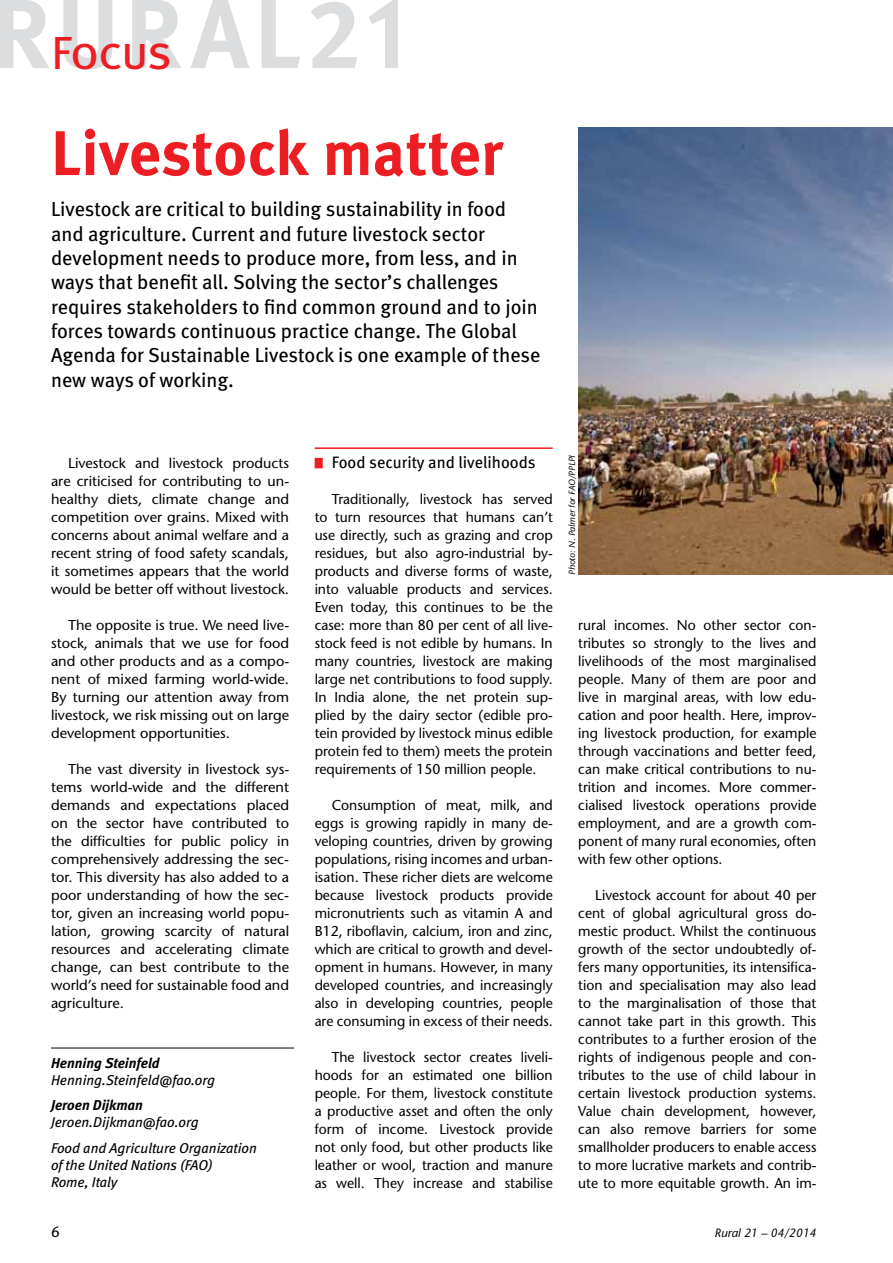
<style>
.page{position:relative;width:893px;height:1263px;background:#fff}
.page>*{position:absolute;margin:0;border:0;box-sizing:border-box;transform-origin:0 0}
.t1{font:700 63px "Meta Pro";letter-spacing:-.005em;color:#ed1d24}
.t2{font:46.5px "Meta Pro";letter-spacing:-.04em;color:#ed1d24}
.t3{font:20.25px/24.3px "Meta";color:#000}
.t4{font:16.5px "Meta";color:#000}
.t5{font:500 15px "Stone Sans Std";color:#000}
.t6{font:500 14.25px/18px "Stone Sans Std";color:#000;text-align:justify}
.t7{font:italic 14.25px/25.7px "Meta";color:#000}
.t8{font:italic 700 14.25px "Meta";color:#000}
.t9{font:italic 500 12px "Stone Sans Std";color:#000}
.t10{font:italic 9px "Stone Sans";color:#000}
</style>
<div class="page">
<svg style="left:0;top:0;width:398px;height:69px"></svg>
<hr style="left:315px;top:447px;width:238px;height:2px;background:#ed1d24">
<div style="left:315px;top:458px;width:8px;height:10px;background:#ed1d24"></div>
<hr style="left:51px;top:1048px;width:243px;height:1px;background:#000">
<img style="left:578px;top:128px;width:315px;height:447px">
<h2 class="t2" style="left:51px;top:23px;width:123px">Focus</h2>
<h1 class="t1" style="left:51px;top:113px;width:454px">Livestock matter</h1>
<p class="t3" style="left:51px;top:197px;width:491px">Livestock are critical to building sustainability in food and agriculture. Current and future livestock sector development needs to produce more, from less, and in ways that benefit all. Solving the sector’s challenges requires stakeholders to find common ground and to join forces towards continuous practice change. The Global Agenda for Sustainable Livestock is one example of these new ways of working.</p>
<p class="t6" style="left:51px;top:454px;width:240px;text-indent:17px">Livestock and livestock products are criticised for contributing to un&shy;healthy diets, climate change and competition over grains. Mixed with concerns about animal welfare and a recent string of food safety scandals, it sometimes appears that the world would be better off without livestock.</p>
<p class="t6" style="left:51px;top:616px;width:240px;text-indent:17px">The opposite is true. We need live&shy;stock, animals that we use for food and other products and as a compo&shy;nent of mixed farming world-wide.<br>By turning our attention away from livestock, we risk missing out on large development opportunities.</p>
<p class="t6" style="left:51px;top:760px;width:240px;text-indent:17px">The vast diversity in livestock sys&shy;tems world-wide and the different demands and expectations placed on the sector have contributed to the difficulties for public policy in comprehensively addressing the sec&shy;tor. This diversity has also added to a poor understanding of how the sec&shy;tor, given an increasing world popu&shy;lation, growing scarcity of natural resources and accelerating climate change, can best contribute to the world’s need for sustainable food and agriculture.</p>
<p class="t8" style="left:51px;top:1053px;width:110px">Henning Steinfeld</p>
<p class="t7" style="left:51px;top:1066px;width:166px">Henning.Steinfeld@fao.org</p>
<p class="t8" style="left:51px;top:1096px;width:93px">Jeroen Dijkman</p>
<p class="t7" style="left:51px;top:1109px;width:207px">Jeroen.Dijkman@fao.org<br>Food and Agriculture Organization</p>
<p class="t7" style="left:51px;top:1156px;width:163px;line-height:17.1px">of the United Nations (FAO)<br>Rome, Italy</p>
<p class="t4" style="left:332px;top:452px;width:205px">Food security and livelihoods</p>
<p class="t6" style="left:315px;top:490px;width:240px;text-indent:17px">Traditionally, livestock has served to turn resources that humans can’t use directly, such as grazing and crop residues, but also agro-industrial by&shy;products and diverse forms of waste, into valuable products and services.<br>Even today, this continues to be the case: more than 80 per cent of all live&shy;stock feed is not edible by humans. In many countries, livestock are making large net contributions to food supply.<br>In India alone, the net protein sup&shy;plied by the dairy sector (edible pro&shy;tein provided by livestock minus edible protein fed to them) meets the protein requirements of 150 million people.</p>
<p class="t6" style="left:315px;top:796px;width:240px;text-indent:17px">Consumption of meat, milk, and eggs is growing rapidly in many de&shy;veloping countries, driven by growing populations, rising incomes and urban&shy;isation. These richer diets are welcome because livestock products provide micronutrients such as vitamin A and B12, riboflavin, calcium, iron and zinc, which are critical to growth and devel&shy;opment in humans. However, in many developed countries, and increasingly also in developing countries, people are consuming in excess of their needs.</p>
<p class="t6" style="left:315px;top:1048px;width:240px;text-indent:17px">The livestock sector creates liveli&shy;hoods for an estimated one billion people. For them, livestock constitute a productive asset and often the only form of income. Livestock provide not only food, but other products like leather or wool, traction and manure as well. They increase and stabilise</p>
<p class="t10" style="left:567px;top:575px;width:121px;rotate:-90deg">Photo: N. Palmer for FAO/PPLPI</p>
<p class="t6" style="left:578px;top:616px;width:240px">rural incomes. No other sector con&shy;tributes so strongly to the lives and livelihoods of the most marginalised people. Many of them are poor and live in marginal areas, with low edu&shy;cation and poor health. Here, improv&shy;ing livestock production, for example through vaccinations and better feed, can make critical contributions to nu&shy;trition and incomes. More commer&shy;cialised livestock operations provide employment, and are a growth com&shy;ponent of many rural economies, often with few other options.</p>
<p class="t6" style="left:578px;top:886px;width:240px;text-indent:17px">Livestock account for about 40 per cent of global agricultural gross do&shy;mestic product. Whilst the continuous growth of the sector undoubtedly of&shy;fers many opportunities, its intensifica&shy;tion and specialisation may also lead to the marginalisation of those that cannot take part in this growth. This contributes to a further erosion of the rights of indigenous people and con&shy;tributes to the use of child labour in certain livestock production systems.<br>Value chain development, however, can also remove barriers for some smallholder producers to enable access to more lucrative markets and contrib&shy;ute to more equitable growth. An im-</p>
<p class="t5" style="left:51px;top:1223px;width:10px">6</p>
<p class="t9" style="left:715px;top:1226px;width:103px">Rural 21 – 04/2014</p>
</div>
